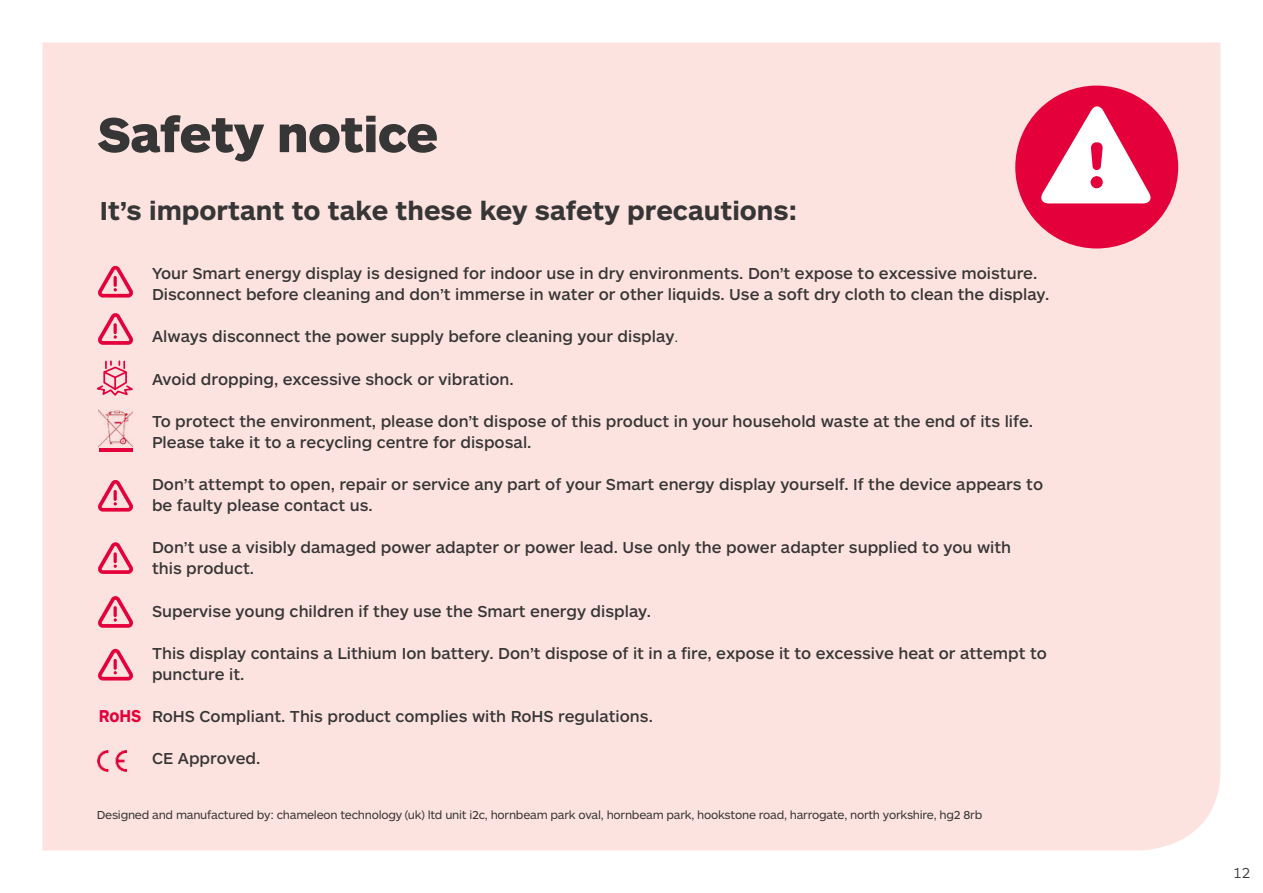
<style>
.page{position:relative;width:1263px;height:893px;background:#fff}
.page>*{position:absolute;margin:0;border:0;box-sizing:border-box;transform-origin:0 0}
.t1{font:900 51px "ARS Maquette Pro";letter-spacing:-.01em;color:#373636}
.t2{font:700 27px "ARS Maquette Pro";color:#373636}
.t3{font:700 17.85px "ARS Maquette Pro";color:#e4003a;scale:.89 1}
.t4{font:500 16.5px/21px "ARS Maquette Pro";color:#373636}
.t5{font:300 15px "ARS Maquette Pro";color:#373636}
.t6{font:12px "ARS Maquette Pro";letter-spacing:-.02em;color:#373636}
.s1{font-weight:300}
</style>
<div class="page">
<div style="left:43px;top:43px;width:1177px;height:807px;background:#fce3df"></div>
<svg style="left:1015px;top:86px;width:163px;height:162px"></svg>
<img style="left:99px;top:407px;width:34px;height:41px">
<hr style="left:99px;top:448px;width:34px;height:3px;background:#e4003a">
<svg style="left:98px;top:266px;width:35px;height:32px"></svg>
<svg style="left:98px;top:313px;width:35px;height:32px"></svg>
<svg style="left:98px;top:480px;width:35px;height:32px"></svg>
<svg style="left:98px;top:542px;width:35px;height:32px"></svg>
<svg style="left:98px;top:596px;width:35px;height:32px"></svg>
<svg style="left:98px;top:649px;width:35px;height:31px"></svg>
<svg style="left:92px;top:359px;width:45px;height:38px;background:#f7b7bf"></svg>
<img style="left:98px;top:751px;width:29px;height:20px">
<h1 class="t1" style="left:97px;top:101px;width:342px">Safety notice</h1>
<h2 class="t2" style="left:100px;top:193px;width:698px">It’s important to take these key safety precautions:</h2>
<p class="t3" style="left:99px;top:704px;width:49px">RoHS</p>
<p class="t4" style="left:152px;top:262px;width:899px">Your Smart energy display is designed for indoor use in dry environments. Don’t expose to excessive moisture.<br>Disconnect before cleaning and don’t immerse in water or other liquids. Use a soft dry cloth to clean the display.</p>
<p class="t4" style="left:152px;top:325px;width:528px">Always disconnect the power supply before cleaning your display<span class="s1">.</span></p>
<p class="t4" style="left:152px;top:368px;width:363px">Avoid dropping, excessive shock or vibration.</p>
<p class="t4" style="left:152px;top:410px;width:883px">To protect the environment, please don’t dispose of this product in your household waste at the end of its life.<br>Please take it to a recycling centre for disposal.</p>
<p class="t4" style="left:152px;top:473px;width:892px">Don’t attempt to open, repair or service any part of your Smart energy display yourself. If the device appears to be faulty please contact us.</p>
<p class="t4" style="left:152px;top:536px;width:861px">Don’t use a visibly damaged power adapter or power lead. Use only the power adapter supplied to you with this product.</p>
<p class="t4" style="left:152px;top:600px;width:500px">Supervise young children if they use the Smart energy display.</p>
<p class="t4" style="left:152px;top:642px;width:896px">This display contains a Lithium Ion battery. Don’t dispose of it in a fire, expose it to excessive heat or attempt to puncture it.</p>
<p class="t4" style="left:152px;top:705px;width:502px">RoHS Compliant. This product complies with RoHS regulations.</p>
<p class="t4" style="left:152px;top:747px;width:110px">CE Approved.</p>
<p class="t6" style="left:97px;top:807px;width:887px">Designed and manufactured by: chameleon technology (uk) ltd unit i2c, hornbeam park oval, hornbeam park, hookstone road, harrogate, north yorkshire, hg2 8rb</p>
<p class="t5" style="left:1233px;top:863px;width:19px">12</p>
</div>
